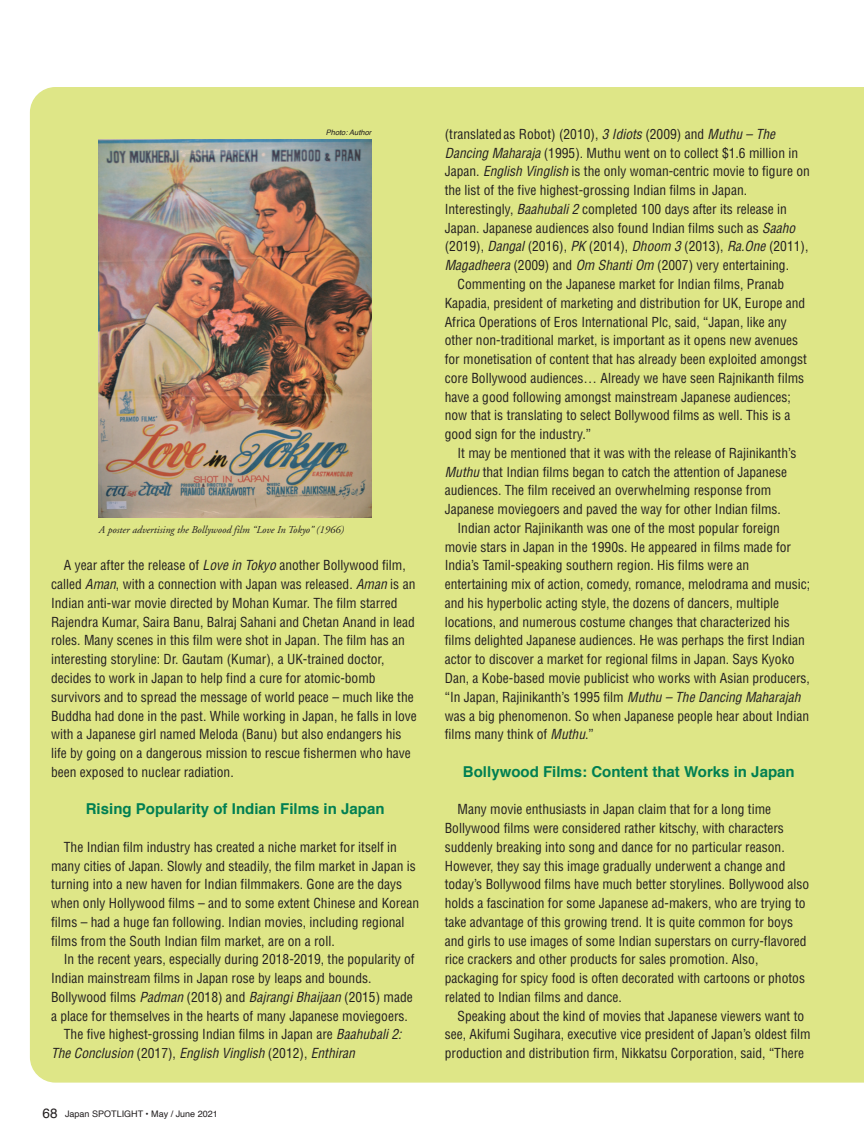
<style>
.page{position:relative;width:864px;height:1136px;background:#fff}
.page>*{position:absolute;margin:0;border:0;box-sizing:border-box;transform-origin:0 0}
.t1{font:700 15px "Helvetica";color:#007f52}
.t2{font:condensed 13.5px/18.8px "Helvetica";color:#231f20}
.t3{font:italic condensed 13.5px "Helvetica";color:#231f20}
.t4{font:italic 10.5px "Adobe Garamond";color:#231f20}
.t5{font:9px "Helvetica";color:#231f20}
.t6{font:italic 7.5px "Helvetica";color:#231f20}
.s1{font-style:italic}
.s2{font-style:normal}
.s3{font-size:13.5px}
</style>
<div class="page">
<div style="left:30px;top:87px;width:833px;height:995px;background:#dee687"></div>
<img style="left:99px;top:139px;width:272px;height:378px">
<p class="t6" style="left:326px;top:126px;width:47px">Photo: Author</p>
<p class="t4" style="left:99px;top:523px;width:246px">A poster advertising the Bollywood film “Love In Tokyo” (1966)</p>
<p class="t2" style="left:51px;top:556px;width:367px;text-indent:13px">A year after the release of <span class="s1">Love in Tokyo</span> another Bollywood film, called <span class="s1">Aman</span>, with a connection with Japan was released. <span class="s1">Aman</span> is an Indian anti-war movie directed by Mohan Kumar. The film starred Rajendra Kumar, Saira Banu, Balraj Sahani and Chetan Anand in lead roles. Many scenes in this film were shot in Japan. The film has an interesting storyline: Dr. Gautam (Kumar), a UK-trained doctor, decides to work in Japan to help find a cure for atomic-bomb survivors and to spread the message of world peace – much like the Buddha had done in the past. While working in Japan, he falls in love with a Japanese girl named Meloda (Banu) but also endangers his life by going on a dangerous mission to rescue fishermen who have been exposed to nuclear radiation.</p>
<p class="t1" style="left:86px;top:796px;width:300px">Rising Popularity of Indian Films in Japan</p>
<p class="t2" style="left:51px;top:837px;width:369px;text-indent:13px">The Indian film industry has created a niche market for itself in many cities of Japan. Slowly and steadily, the film market in Japan is turning into a new haven for Indian filmmakers. Gone are the days when only Hollywood films – and to some extent Chinese and Korean films – had a huge fan following. Indian movies, including regional films from the South Indian film market, are on a roll.</p>
<p class="t2" style="left:64px;top:949px;width:352px">In the recent years, especially during 2018-2019, the popularity of</p>
<p class="t2" style="left:51px;top:968px;width:322px">Indian mainstream films in Japan rose by leaps and bounds.</p>
<p class="t2" style="left:51px;top:987px;width:363px">Bollywood films <span class="s1">Padman</span> (2018) and <span class="s1">Bajrangi Bhaijaan</span> (2015) made</p>
<p class="t2" style="left:51px;top:1006px;width:358px">a place for themselves in the hearts of many Japanese moviegoers.</p>
<p class="t2" style="left:64px;top:1024px;width:339px">The five highest-grossing Indian films in Japan are <span class="s1">Baahubali 2:</span></p>
<p class="t3" style="left:51px;top:1044px;width:305px">The Conclusion <span class="s2">(2017),</span> English Vinglish <span class="s2">(2012),</span> Enthiran</p>
<p class="t5" style="left:43px;top:1106px;width:177px"><span class="s3">68</span> Japan SPOTLIGHT • May / June 2021</p>
<p class="t2" style="left:444px;top:124px;width:332px">(translated as Robot) (2010), <span class="s1">3 Idiots</span> (2009) and <span class="s1">Muthu – The</span></p>
<p class="t2" style="left:444px;top:143px;width:355px"><span class="s1">Dancing Maharaja</span> (1995). Muthu went on to collect $1.6 million in</p>
<p class="t2" style="left:444px;top:162px;width:366px">Japan. <span class="s1">English Vinglish</span> is the only woman-centric movie to figure on</p>
<p class="t2" style="left:444px;top:181px;width:304px">the list of the five highest-grossing Indian films in Japan.</p>
<p class="t2" style="left:444px;top:199px;width:343px">Interestingly, <span class="s1">Baahubali 2</span> completed 100 days after its release in</p>
<p class="t2" style="left:444px;top:218px;width:352px">Japan. Japanese audiences also found Indian films such as <span class="s1">Saaho</span></p>
<p class="t2" style="left:444px;top:237px;width:365px">(2019), <span class="s1">Dangal</span> (2016), <span class="s1">PK</span> (2014), <span class="s1">Dhoom 3</span> (2013), <span class="s1">Ra.One</span> (2011),</p>
<p class="t2" style="left:444px;top:256px;width:346px"><span class="s1">Magadheera</span> (2009) and <span class="s1">Om Shanti Om</span> (2007) very entertaining.</p>
<p class="t2" style="left:457px;top:274px;width:328px">Commenting on the Japanese market for Indian films, Pranab</p>
<p class="t2" style="left:444px;top:293px;width:362px">Kapadia, president of marketing and distribution for UK, Europe and</p>
<p class="t2" style="left:444px;top:312px;width:343px">Africa Operations of Eros International Plc, said, “Japan, like any</p>
<p class="t2" style="left:444px;top:331px;width:355px">other non-traditional market, is important as it opens new avenues</p>
<p class="t2" style="left:444px;top:349px;width:363px">for monetisation of content that has already been exploited amongst</p>
<p class="t2" style="left:444px;top:368px;width:361px">core Bollywood audiences… Already we have seen Rajnikanth films</p>
<p class="t2" style="left:444px;top:387px;width:347px">have a good following amongst mainstream Japanese audiences;</p>
<p class="t2" style="left:444px;top:406px;width:347px">now that is translating to select Bollywood films as well. This is a</p>
<p class="t2" style="left:444px;top:424px;width:148px">good sign for the industry.”</p>
<p class="t2" style="left:457px;top:443px;width:340px">It may be mentioned that it was with the release of Rajinikanth’s</p>
<p class="t2" style="left:444px;top:462px;width:343px"><span class="s1">Muthu</span> that Indian films began to catch the attention of Japanese</p>
<p class="t2" style="left:444px;top:481px;width:328px">audiences. The film received an overwhelming response from</p>
<p class="t2" style="left:444px;top:499px;width:337px">Japanese moviegoers and paved the way for other Indian films.</p>
<p class="t2" style="left:457px;top:518px;width:324px">Indian actor Rajinikanth was one of the most popular foreign</p>
<p class="t2" style="left:444px;top:537px;width:348px">movie stars in Japan in the 1990s. He appeared in films made for</p>
<p class="t2" style="left:444px;top:556px;width:306px">India’s Tamil-speaking southern region. His films were an</p>
<p class="t2" style="left:444px;top:574px;width:367px">entertaining mix of action, comedy, romance, melodrama and music;</p>
<p class="t2" style="left:444px;top:593px;width:336px">and his hyperbolic acting style, the dozens of dancers, multiple</p>
<p class="t2" style="left:444px;top:612px;width:346px">locations, and numerous costume changes that characterized his</p>
<p class="t2" style="left:444px;top:631px;width:361px">films delighted Japanese audiences. He was perhaps the first Indian</p>
<p class="t2" style="left:444px;top:649px;width:351px">actor to discover a market for regional films in Japan. Says Kyoko</p>
<p class="t2" style="left:444px;top:668px;width:366px">Dan, a Kobe-based movie publicist who works with Asian producers,</p>
<p class="t2" style="left:444px;top:687px;width:357px">“In Japan, Rajinikanth’s 1995 film <span class="s1">Muthu – The Dancing Maharajah</span></p>
<p class="t2" style="left:444px;top:706px;width:366px">was a big phenomenon. So when Japanese people hear about Indian</p>
<p class="t2" style="left:444px;top:724px;width:150px">films many think of <span class="s1">Muthu</span>.”</p>
<p class="t1" style="left:463px;top:759px;width:333px">Bollywood Films: Content that Works in Japan</p>
<p class="t2" style="left:444px;top:799px;width:366px;text-indent:13px">Many movie enthusiasts in Japan claim that for a long time Bollywood films were considered rather kitschy, with characters suddenly breaking into song and dance for no particular reason.<br>However, they say this image gradually underwent a change and today’s Bollywood films have much better storylines. Bollywood also holds a fascination for some Japanese ad-makers, who are trying to take advantage of this growing trend. It is quite common for boys and girls to use images of some Indian superstars on curry-flavored rice crackers and other products for sales promotion. Also, packaging for spicy food is often decorated with cartoons or photos related to Indian films and dance.</p>
<p class="t2" style="left:444px;top:1006px;width:367px;text-align:center">Speaking about the kind of movies that Japanese viewers want to see, Akifumi Sugihara, executive vice president of Japan’s oldest film production and distribution firm, Nikkatsu Corporation, said, “There</p>
</div>
